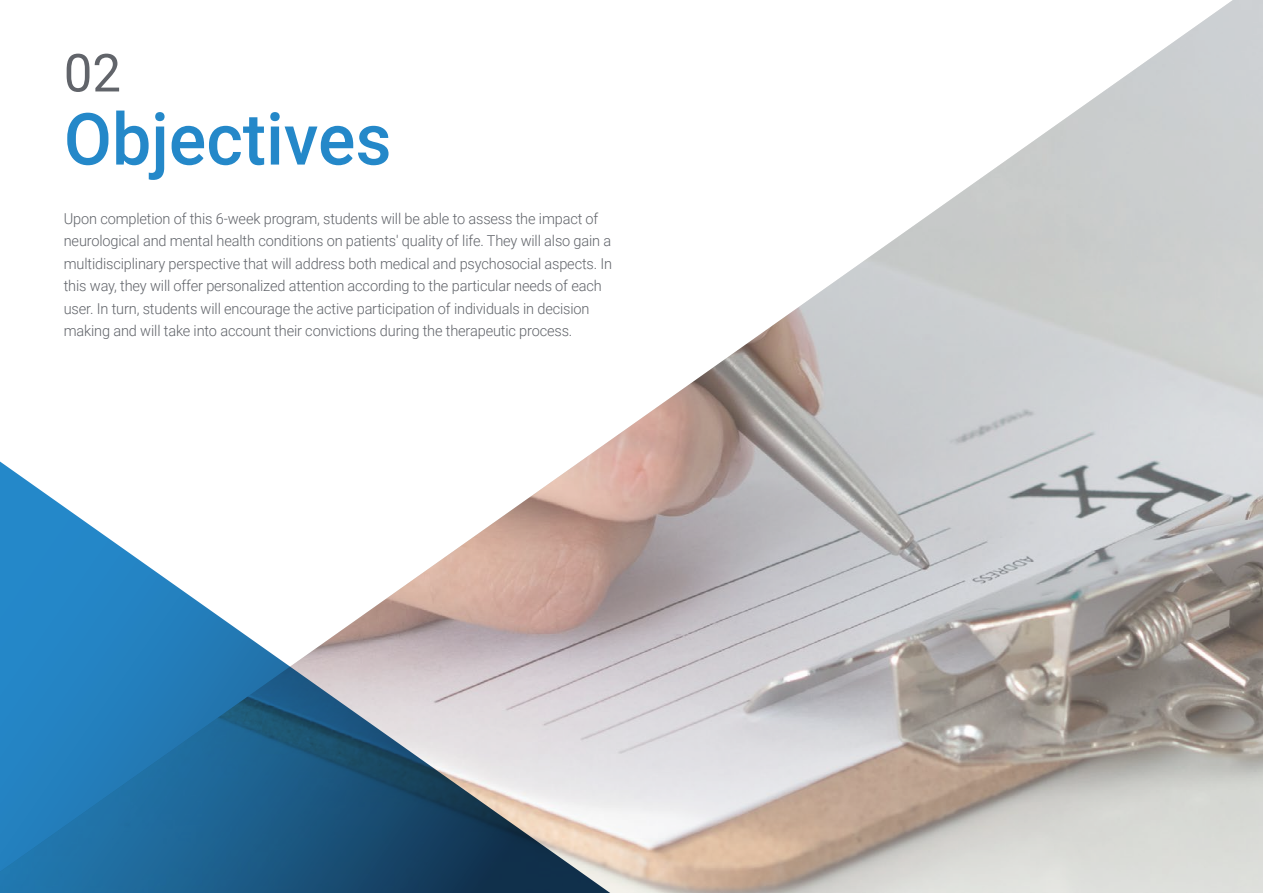
<style>
.page{position:relative;width:1263px;height:893px;background:#fff}
.page>*{position:absolute;margin:0;border:0;box-sizing:border-box;transform-origin:0 0}
.t1{font:500 72px "Roboto";color:#2488c9}
.t2{font:52.5px "Roboto";color:#61646a}
.t3{font:300 15px/22.5px "Roboto";letter-spacing:-.01em;color:#61646a}
</style>
<div class="page">
<img style="left:602px;top:0;width:661px;height:893px">
<svg style="left:0;top:446px;width:640px;height:447px"></svg>
<h2 class="t2" style="left:64px;top:36px;width:59px">02</h2>
<h1 class="t1" style="left:64px;top:89px;width:329px">Objectives</h1>
<p class="t3" style="left:64px;top:207px;width:550px">Upon completion of this 6-week program, students will be able to assess the impact of neurological and mental health conditions on patients' quality of life. They will also gain a multidisciplinary perspective that will address both medical and psychosocial aspects. In this way, they will offer personalized attention according to the particular needs of each user. In turn, students will encourage the active participation of individuals in decision making and will take into account their convictions during the therapeutic process.</p>
</div>
